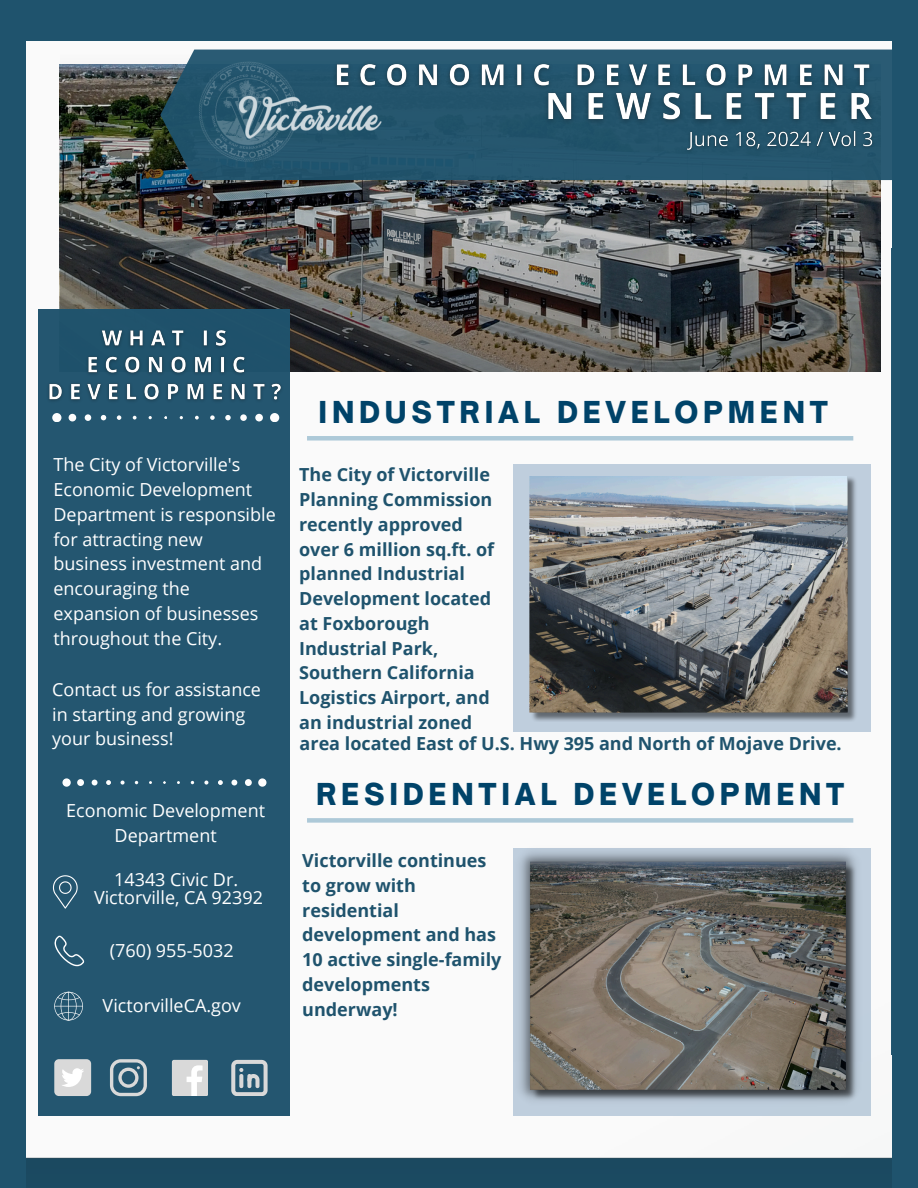
<style>
.page{position:relative;width:918px;height:1188px;background:#1f536d}
.page>*{position:absolute;margin:0;border:0;box-sizing:border-box;transform-origin:0 0}
.t1{font:900 28.95px "Open Sauce One";letter-spacing:.165em;color:#004369}
.t2{font:700 18px/24.8px "Open Sans";color:#1f536d}
.t3{font:18px/24.8px "Open Sans";color:#fff}
</style>
<div class="page">
<img style="left:26px;top:42px;width:865px;height:1146px">
<img style="left:60px;top:54px;width:820px;height:317px">
<svg style="left:161px;top:50px;width:731px;height:130px"></svg>
<img style="left:179px;top:42px;width:394px;height:148px">
<div style="left:39px;top:309px;width:251px;height:806px;background:#1f536d"></div>
<div style="left:52px;top:413px;width:9px;height:9px;background:#fff;border-radius:5px"></div>
<div style="left:270px;top:413px;width:9px;height:9px;background:#fff;border-radius:5px"></div>
<div style="left:69px;top:414px;width:7px;height:7px;background:#fff;border-radius:4px"></div>
<div style="left:255px;top:414px;width:8px;height:7px;background:#fff;border-radius:4px"></div>
<div style="left:85px;top:414px;width:6px;height:7px;background:#fff;border-radius:3px"></div>
<div style="left:240px;top:414px;width:7px;height:7px;background:#fff;border-radius:3px"></div>
<svg style="left:101px;top:415px;width:5px;height:5px"></svg>
<svg style="left:225px;top:415px;width:6px;height:5px"></svg>
<svg style="left:117px;top:415px;width:4px;height:5px"></svg>
<svg style="left:210px;top:415px;width:5px;height:5px"></svg>
<svg style="left:133px;top:416px;width:4px;height:4px"></svg>
<svg style="left:195px;top:416px;width:4px;height:4px"></svg>
<div style="left:62px;top:778px;width:9px;height:8px;background:#fff;border-radius:4px"></div>
<div style="left:258px;top:778px;width:8px;height:8px;background:#fff;border-radius:4px"></div>
<div style="left:77px;top:779px;width:7px;height:7px;background:#fff;border-radius:3px"></div>
<div style="left:245px;top:779px;width:7px;height:7px;background:#fff;border-radius:3px"></div>
<svg style="left:92px;top:780px;width:6px;height:6px"></svg>
<svg style="left:231px;top:780px;width:6px;height:6px"></svg>
<svg style="left:106px;top:780px;width:5px;height:5px"></svg>
<svg style="left:218px;top:780px;width:5px;height:5px"></svg>
<svg style="left:121px;top:781px;width:4px;height:4px"></svg>
<svg style="left:204px;top:781px;width:4px;height:4px"></svg>
<svg style="left:53px;top:875px;width:25px;height:34px"></svg>
<svg style="left:54px;top:935px;width:31px;height:31px"></svg>
<div style="left:54px;top:1059px;width:37px;height:37px;background:#d9d9d9;border-radius:5px"></div>
<svg style="left:62px;top:1068px;width:22px;height:19px"></svg>
<div style="left:172px;top:1060px;width:36px;height:36px;background:#d9d9d9;border-radius:2px"></div>
<svg style="left:187px;top:1065px;width:16px;height:31px"></svg>
<svg style="left:110px;top:1059px;width:37px;height:37px"></svg>
<svg style="left:231px;top:1060px;width:36px;height:36px"></svg>
<svg style="left:54px;top:992px;width:29px;height:28px"></svg>
<div style="left:307px;top:436px;width:546px;height:5px;background:#adc9d8"></div>
<div style="left:513px;top:464px;width:358px;height:268px;background:#bfcedd"></div>
<img style="left:529px;top:477px;width:327px;height:244px">
<img style="left:101px;top:330px;width:126px;height:18px">
<img style="left:87px;top:356px;width:158px;height:18px">
<img style="left:49px;top:383px;width:232px;height:18px">
<img style="left:328px;top:55px;width:552px;height:40px">
<img style="left:680px;top:132px;width:199px;height:26px">
<img style="left:539px;top:82px;width:344px;height:50px">
<div style="left:307px;top:818px;width:546px;height:5px;background:#adc9d8"></div>
<img style="left:508px;top:842px;width:365px;height:273px">
<p class="t3" style="left:54px;top:452px;width:224px">The City of Victorville's<br>Economic Development<br>Department is responsible for attracting new business investment and encouraging the expansion of businesses throughout the City.</p>
<p class="t3" style="left:52px;top:677px;width:210px">Contact us for assistance in starting and growing your business!</p>
<p class="t3" style="left:66px;top:798px;width:200px;text-align:center">Economic Development<br>Department</p>
<p class="t3" style="left:114px;top:866px;width:125px">14343 Civic Dr.</p>
<p class="t3" style="left:94px;top:884px;width:170px">Victorville, CA 92392</p>
<p class="t3" style="left:110px;top:937px;width:125px">(760) 955-5032</p>
<p class="t3" style="left:103px;top:993px;width:140px">VictorvilleCA.gov</p>
<p class="t1" style="left:319px;top:394px;width:511px">INDUSTRIAL DEVELOPMENT</p>
<p class="t2" style="left:299px;top:462px;width:197px">The City of Victorville<br>Planning Commission recently approved over 6 million sq.ft. of planned Industrial<br>Development located at Foxborough<br>Industrial Park,<br>Southern California<br>Logistics Airport, and an industrial zoned</p>
<p class="t2" style="left:300px;top:731px;width:544px">area located East of U.S. Hwy 395 and North of Mojave Drive.</p>
<p class="t1" style="left:316px;top:776px;width:530px">RESIDENTIAL DEVELOPMENT</p>
<p class="t2" style="left:302px;top:848px;width:201px">Victorville continues to grow with residential development and has<br>10 active single-family developments underway!</p>
</div>
